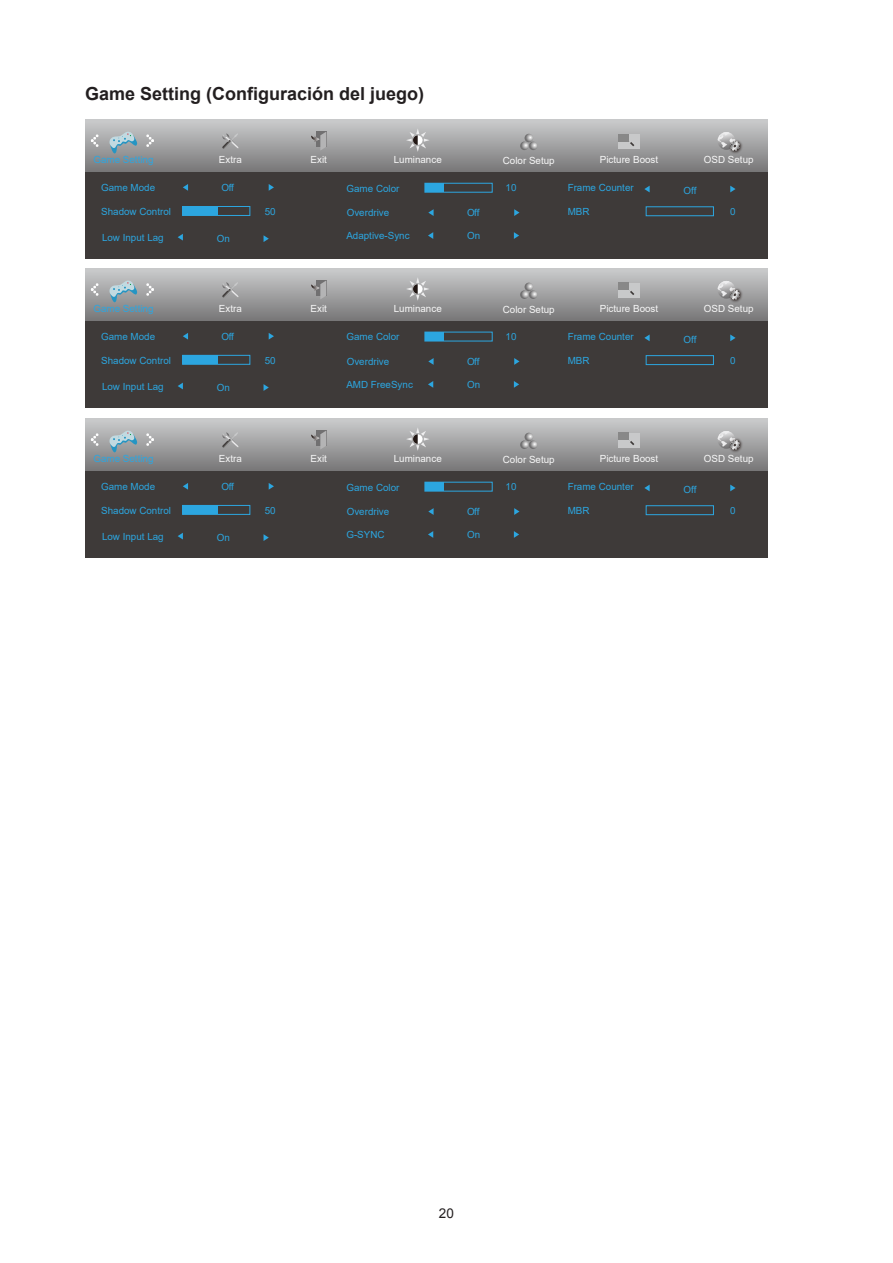
<style>
.page{position:relative;width:893px;height:1263px;background:#fff}
.page>*{position:absolute;margin:0;border:0;box-sizing:border-box;transform-origin:0 0}
.Heading_3{font:700 18px "Arial";color:#231f20}
.t1{font:13.5px "Arial";color:#231f20}
.t2{font:9.75px "Arial";color:#2ca6e0}
.t3{font:9.75px "Arial";color:#f7f7f7}
</style>
<div class="page">
<svg style="left:85px;top:119px;width:683px;height:53px;background:#a0a0a1"></svg>
<div style="left:85px;top:172px;width:683px;height:87px;background:#3e3a39"></div>
<svg style="left:91px;top:134px;width:8px;height:13px"></svg>
<svg style="left:146px;top:134px;width:8px;height:13px"></svg>
<img style="left:727px;top:138px;width:18px;height:18px">
<svg style="left:718px;top:132px;width:22px;height:19px"></svg>
<svg style="left:183px;top:184px;width:5px;height:7px"></svg>
<svg style="left:269px;top:184px;width:5px;height:7px"></svg>
<svg style="left:520px;top:134px;width:17px;height:16px"></svg>
<div style="left:182px;top:206px;width:68px;height:10px;border:1px solid #2ca6e0"></div>
<div style="left:182px;top:206px;width:36px;height:9px;background:#2ca6e0"></div>
<div style="left:425px;top:183px;width:19px;height:9px;background:#2ca6e0"></div>
<div style="left:425px;top:183px;width:68px;height:10px;border:1px solid #2ca6e0"></div>
<svg style="left:109px;top:131px;width:28px;height:23px"></svg>
<div style="left:618px;top:134px;width:22px;height:15px;background:#c8c9ca"></div>
<div style="left:618px;top:134px;width:11px;height:7px;background:#888"></div>
<svg style="left:406px;top:128px;width:23px;height:24px"></svg>
<svg style="left:311px;top:132px;width:15px;height:19px"></svg>
<svg style="left:222px;top:133px;width:18px;height:16px"></svg>
<svg style="left:178px;top:234px;width:5px;height:7px"></svg>
<svg style="left:264px;top:235px;width:5px;height:7px"></svg>
<svg style="left:644px;top:186px;width:6px;height:6px"></svg>
<svg style="left:730px;top:186px;width:5px;height:6px"></svg>
<svg style="left:428px;top:232px;width:5px;height:7px"></svg>
<svg style="left:514px;top:232px;width:5px;height:7px"></svg>
<svg style="left:428px;top:209px;width:6px;height:7px"></svg>
<svg style="left:514px;top:209px;width:5px;height:7px"></svg>
<div style="left:646px;top:206px;width:68px;height:10px;border:1px solid #2ca6e0"></div>
<svg style="left:85px;top:268px;width:683px;height:53px;background:#a0a0a1"></svg>
<div style="left:85px;top:321px;width:683px;height:86px;background:#3e3a39"></div>
<svg style="left:91px;top:283px;width:8px;height:13px"></svg>
<svg style="left:146px;top:283px;width:8px;height:13px"></svg>
<img style="left:727px;top:287px;width:18px;height:18px">
<svg style="left:718px;top:281px;width:22px;height:19px"></svg>
<svg style="left:183px;top:333px;width:5px;height:7px"></svg>
<svg style="left:269px;top:333px;width:5px;height:7px"></svg>
<svg style="left:520px;top:283px;width:17px;height:16px"></svg>
<div style="left:182px;top:355px;width:68px;height:10px;border:1px solid #2ca6e0"></div>
<div style="left:182px;top:355px;width:36px;height:9px;background:#2ca6e0"></div>
<div style="left:425px;top:332px;width:19px;height:9px;background:#2ca6e0"></div>
<div style="left:425px;top:332px;width:68px;height:9px;border:1px solid #2ca6e0"></div>
<svg style="left:109px;top:280px;width:28px;height:22px"></svg>
<div style="left:618px;top:283px;width:22px;height:15px;background:#c8c9ca"></div>
<div style="left:618px;top:283px;width:11px;height:7px;background:#888"></div>
<svg style="left:630px;top:291px;width:4px;height:4px"></svg>
<svg style="left:406px;top:277px;width:23px;height:24px"></svg>
<svg style="left:311px;top:280px;width:15px;height:19px"></svg>
<svg style="left:222px;top:282px;width:18px;height:16px"></svg>
<svg style="left:178px;top:383px;width:5px;height:6px"></svg>
<svg style="left:264px;top:384px;width:5px;height:7px"></svg>
<svg style="left:644px;top:334px;width:6px;height:7px"></svg>
<svg style="left:730px;top:334px;width:5px;height:7px"></svg>
<svg style="left:428px;top:381px;width:5px;height:7px"></svg>
<svg style="left:514px;top:381px;width:5px;height:7px"></svg>
<svg style="left:428px;top:358px;width:6px;height:7px"></svg>
<svg style="left:514px;top:358px;width:5px;height:7px"></svg>
<div style="left:646px;top:355px;width:68px;height:10px;border:1px solid #2ca6e0"></div>
<svg style="left:85px;top:418px;width:683px;height:53px;background:#a0a0a1"></svg>
<div style="left:85px;top:471px;width:683px;height:86px;background:#3e3a39"></div>
<svg style="left:91px;top:433px;width:8px;height:13px"></svg>
<svg style="left:146px;top:433px;width:8px;height:13px"></svg>
<img style="left:727px;top:437px;width:18px;height:18px">
<svg style="left:718px;top:431px;width:22px;height:19px"></svg>
<svg style="left:183px;top:483px;width:5px;height:7px"></svg>
<svg style="left:269px;top:483px;width:5px;height:7px"></svg>
<svg style="left:520px;top:433px;width:17px;height:16px"></svg>
<div style="left:182px;top:505px;width:68px;height:10px;border:1px solid #2ca6e0"></div>
<div style="left:182px;top:505px;width:36px;height:9px;background:#2ca6e0"></div>
<div style="left:425px;top:482px;width:19px;height:9px;background:#2ca6e0"></div>
<div style="left:425px;top:482px;width:68px;height:9px;border:1px solid #2ca6e0"></div>
<svg style="left:109px;top:430px;width:28px;height:23px"></svg>
<div style="left:618px;top:433px;width:22px;height:15px;background:#c8c9ca"></div>
<div style="left:618px;top:433px;width:11px;height:7px;background:#888"></div>
<svg style="left:406px;top:427px;width:23px;height:24px"></svg>
<svg style="left:311px;top:430px;width:15px;height:19px"></svg>
<svg style="left:222px;top:432px;width:18px;height:16px"></svg>
<svg style="left:178px;top:533px;width:5px;height:6px"></svg>
<svg style="left:264px;top:534px;width:5px;height:7px"></svg>
<svg style="left:644px;top:485px;width:6px;height:6px"></svg>
<svg style="left:730px;top:485px;width:5px;height:6px"></svg>
<svg style="left:428px;top:531px;width:5px;height:7px"></svg>
<svg style="left:514px;top:531px;width:5px;height:7px"></svg>
<svg style="left:428px;top:508px;width:6px;height:7px"></svg>
<svg style="left:514px;top:508px;width:5px;height:7px"></svg>
<div style="left:646px;top:505px;width:68px;height:10px;border:1px solid #2ca6e0"></div>
<p class="Heading_3" style="left:85px;top:82px;width:341px">Game Setting (Configuración del juego)</p>
<p class="t3" style="left:219px;top:153px;width:24px">Extra</p>
<p class="t3" style="left:311px;top:153px;width:18px">Exit</p>
<p class="t3" style="left:394px;top:153px;width:50px">Luminance</p>
<p class="t3" style="left:600px;top:153px;width:60px">Picture Boost</p>
<p class="t2" style="left:93px;top:153px;width:62px">Game Setting</p>
<p class="t3" style="left:503px;top:154px;width:53px">Color Setup</p>
<p class="t3" style="left:704px;top:153px;width:51px">OSD Setup</p>
<p class="t2" style="left:101px;top:181px;width:56px">Game Mode</p>
<p class="t2" style="left:221px;top:181px;width:14px">Off</p>
<p class="t2" style="left:101px;top:205px;width:71px">Shadow Control</p>
<p class="t2" style="left:265px;top:205px;width:12px">50</p>
<p class="t2" style="left:568px;top:181px;width:68px">Frame Counter</p>
<p class="t2" style="left:568px;top:205px;width:23px">MBR</p>
<p class="t2" style="left:347px;top:181px;width:54px">Game Color</p>
<p class="t2" style="left:506px;top:181px;width:12px">10</p>
<p class="t2" style="left:683px;top:184px;width:15px">Off</p>
<p class="t2" style="left:347px;top:206px;width:44px">Overdrive</p>
<p class="t2" style="left:467px;top:206px;width:14px">Off</p>
<p class="t2" style="left:730px;top:205px;width:7px">0</p>
<p class="t2" style="left:102px;top:231px;width:63px">Low Input Lag</p>
<p class="t2" style="left:217px;top:232px;width:15px">On</p>
<p class="t2" style="left:346px;top:229px;width:65px">Adaptive-Sync</p>
<p class="t2" style="left:467px;top:229px;width:15px">On</p>
<p class="t3" style="left:219px;top:302px;width:24px">Extra</p>
<p class="t3" style="left:311px;top:302px;width:18px">Exit</p>
<p class="t3" style="left:394px;top:302px;width:50px">Luminance</p>
<p class="t3" style="left:600px;top:302px;width:60px">Picture Boost</p>
<p class="t2" style="left:93px;top:302px;width:62px">Game Setting</p>
<p class="t3" style="left:503px;top:302px;width:53px">Color Setup</p>
<p class="t3" style="left:704px;top:302px;width:51px">OSD Setup</p>
<p class="t2" style="left:101px;top:330px;width:56px">Game Mode</p>
<p class="t2" style="left:221px;top:330px;width:14px">Off</p>
<p class="t2" style="left:101px;top:354px;width:71px">Shadow Control</p>
<p class="t2" style="left:265px;top:353px;width:12px">50</p>
<p class="t2" style="left:568px;top:330px;width:68px">Frame Counter</p>
<p class="t2" style="left:568px;top:354px;width:23px">MBR</p>
<p class="t2" style="left:347px;top:330px;width:54px">Game Color</p>
<p class="t2" style="left:506px;top:330px;width:12px">10</p>
<p class="t2" style="left:683px;top:333px;width:15px">Off</p>
<p class="t2" style="left:347px;top:354px;width:44px">Overdrive</p>
<p class="t2" style="left:467px;top:355px;width:14px">Off</p>
<p class="t2" style="left:730px;top:354px;width:7px">0</p>
<p class="t2" style="left:102px;top:379px;width:63px">Low Input Lag</p>
<p class="t2" style="left:217px;top:381px;width:15px">On</p>
<p class="t2" style="left:346px;top:378px;width:68px">AMD FreeSync</p>
<p class="t2" style="left:467px;top:378px;width:15px">On</p>
<p class="t3" style="left:219px;top:452px;width:24px">Extra</p>
<p class="t3" style="left:311px;top:452px;width:18px">Exit</p>
<p class="t3" style="left:394px;top:452px;width:50px">Luminance</p>
<p class="t3" style="left:600px;top:452px;width:60px">Picture Boost</p>
<p class="t2" style="left:93px;top:452px;width:62px">Game Setting</p>
<p class="t3" style="left:503px;top:452px;width:53px">Color Setup</p>
<p class="t3" style="left:704px;top:452px;width:51px">OSD Setup</p>
<p class="t2" style="left:101px;top:480px;width:56px">Game Mode</p>
<p class="t2" style="left:221px;top:480px;width:14px">Off</p>
<p class="t2" style="left:101px;top:504px;width:71px">Shadow Control</p>
<p class="t2" style="left:265px;top:503px;width:12px">50</p>
<p class="t2" style="left:568px;top:480px;width:68px">Frame Counter</p>
<p class="t2" style="left:568px;top:504px;width:23px">MBR</p>
<p class="t2" style="left:347px;top:480px;width:54px">Game Color</p>
<p class="t2" style="left:506px;top:480px;width:12px">10</p>
<p class="t2" style="left:683px;top:483px;width:15px">Off</p>
<p class="t2" style="left:347px;top:504px;width:44px">Overdrive</p>
<p class="t2" style="left:467px;top:505px;width:14px">Off</p>
<p class="t2" style="left:730px;top:504px;width:7px">0</p>
<p class="t2" style="left:102px;top:529px;width:63px">Low Input Lag</p>
<p class="t2" style="left:217px;top:531px;width:15px">On</p>
<p class="t2" style="left:346px;top:528px;width:40px">G-SYNC</p>
<p class="t2" style="left:467px;top:528px;width:15px">On</p>
<h2 class="t1" style="left:439px;top:1205px;width:17px">20</h2>
</div>
